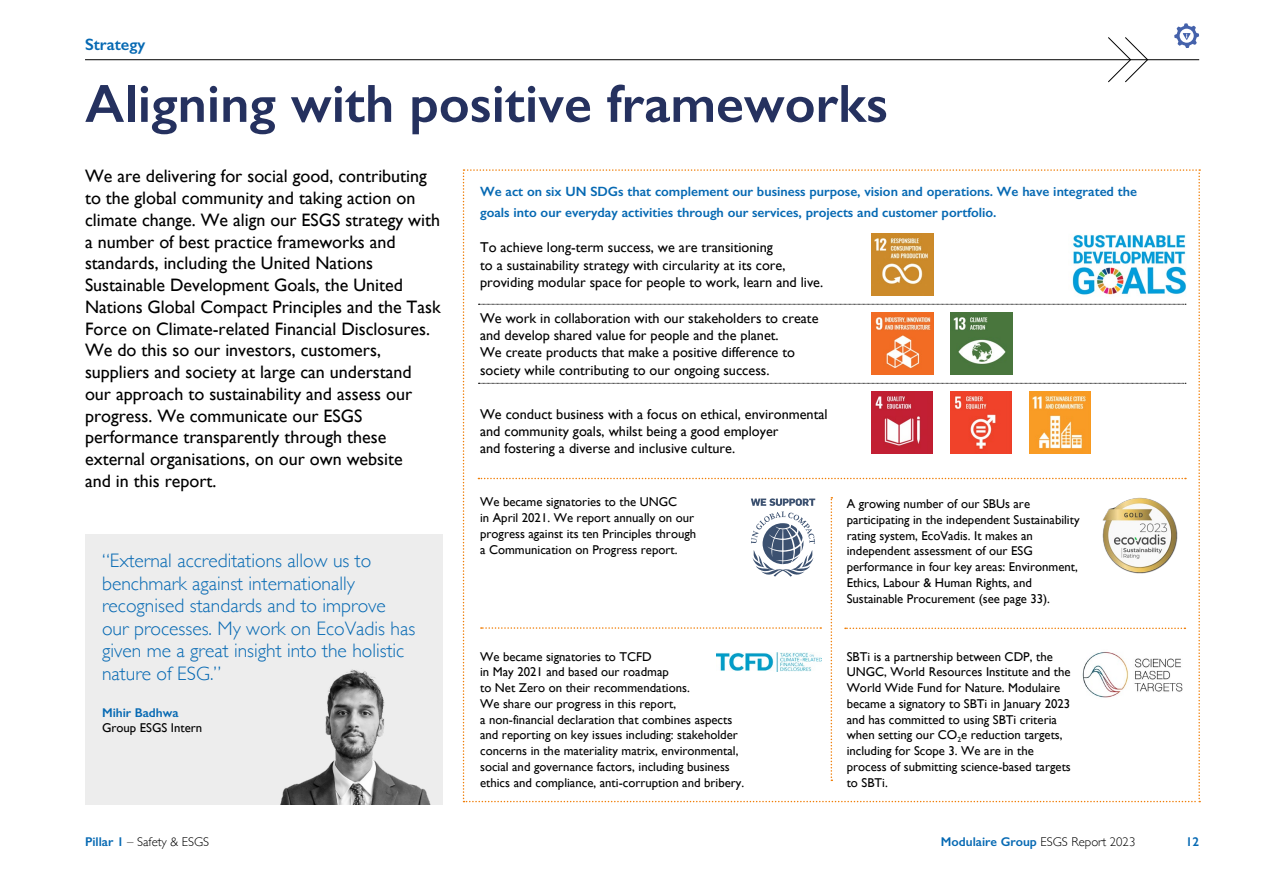
<style>
.page{position:relative;width:1263px;height:893px;background:#fff}
.page>*{position:absolute;margin:0;border:0;box-sizing:border-box;transform-origin:0 0}
.t1{font:600 54px "Gill Sans";color:#25315f}
.t2{font:300 19.5px/22.5px "Gill Sans";color:#0669b3}
.t3{font:18px/21.8px "Gill Sans";color:#000}
.t4{font:600 16.5px "Gill Sans";color:#0669b3}
.t5{font:14.25px/17.2px "Gill Sans";color:#000}
.t6{font:600 13.5px/21px "Gill Sans";color:#0669b3}
.t7{font:12.75px/15.8px "Gill Sans";color:#000}
.t8{font:600 12.75px "Gill Sans";color:#0669b3}
.t9{font:300 12.75px "Gill Sans";color:#000}
.s1{font-weight:600;color:#0669b3}
.s2{font-weight:300;color:#000}
</style>
<div class="page">
<hr style="left:85px;top:59px;width:1114px;height:1px;background:#000">
<div style="left:85px;top:534px;width:357px;height:270px;background:#ededed"></div>
<img style="left:280px;top:669px;width:151px;height:135px">
<svg style="left:463px;top:169px;width:737px;height:633px"></svg>
<img style="left:1081px;top:648px;width:105px;height:51px">
<svg style="left:1174px;top:23px;width:25px;height:25px"></svg>
<svg style="left:1108px;top:37px;width:40px;height:45px"></svg>
<p class="t4" style="left:85px;top:34px;width:62px">Strategy</p>
<h1 class="t1" style="left:85px;top:71px;width:804px">Aligning with positive frameworks</h1>
<p class="t3" style="left:85px;top:165px;width:357px">We are delivering for social good, contributing to the global community and taking action on climate change. We align our ESGS strategy with a number of best practice frameworks and standards, including the United Nations Sustainable Development Goals, the United Nations Global Compact Principles and the Task Force on Climate-related Financial Disclosures.<br>We do this so our investors, customers, suppliers and society at large can understand our approach to sustainability and assess our progress. We communicate our ESGS performance transparently through these external organisations, on our own website<br>and in this report.</p>
<p class="t6" style="left:480px;top:181px;width:658px">We act on six UN SDGs that complement our business purpose, vision and operations. We have integrated the goals into our everyday activities through our services, projects and customer portfolio.</p>
<p class="t5" style="left:480px;top:239px;width:345px">To achieve long-term success, we are transitioning<br>to a sustainability strategy with circularity at its core, providing modular space for people to work, learn and live.</p>
<p class="t5" style="left:480px;top:309px;width:340px">We work in collaboration with our stakeholders to create and develop shared value for people and the planet.<br>We create products that make a positive difference to society while contributing to our ongoing success.</p>
<p class="t5" style="left:480px;top:405px;width:349px">We conduct business with a focus on ethical, environmental and community goals, whilst being a good employer<br>and fostering a diverse and inclusive culture.</p>
<h2 class="t2" style="left:102px;top:549px;width:315px">“External accreditations allow us to benchmark against internationally recognised standards and to improve our processes. My work on EcoVadis has given me a great insight into the holistic nature of ESG.”</h2>
<p class="t8" style="left:102px;top:705px;width:78px">Mihir Badhwa</p>
<p class="t7" style="left:102px;top:720px;width:102px">Group ESGS Intern</p>
<p class="t7" style="left:480px;top:494px;width:218px">We became signatories to the UNGC<br>in April 2021. We report annually on our progress against its ten Principles through a Communication on Progress report.</p>
<p class="t7" style="left:847px;top:496px;width:234px">A growing number of our SBUs are participating in the independent Sustainability rating system, EcoVadis. It makes an independent assessment of our ESG performance in four key areas: Environment, Ethics, Labour &amp; Human Rights, and Sustainable Procurement (see page 33).</p>
<p class="t7" style="left:480px;top:648px;width:266px">We became signatories to TCFD<br>in May 2021 and based our roadmap<br>to Net Zero on their recommendations.<br>We share our progress in this report,<br>a non-financial declaration that combines aspects and reporting on key issues including: stakeholder concerns in the materiality matrix, environmental, social and governance factors, including business ethics and compliance, anti-corruption and bribery.</p>
<p class="t7" style="left:847px;top:648px;width:226px">SBTi is a partnership between CDP, the UNGC, World Resources Institute and the World Wide Fund for Nature. Modulaire became a signatory to SBTi in January 2023 and has committed to using SBTi criteria when setting our CO<sub>2</sub>e reduction targets, including for Scope 3. We are in the process of submitting science-based targets to SBTi.</p>
<p class="t9" style="left:85px;top:832px;width:126px"><span class="s1">Pillar 1</span> – Safety &amp; ESGS</p>
<p class="t8" style="left:941px;top:834px;width:196px">Modulaire Group <span class="s2">ESGS Report 2023</span></p>
<p class="t8" style="left:1186px;top:834px;width:15px">12</p>
</div>
